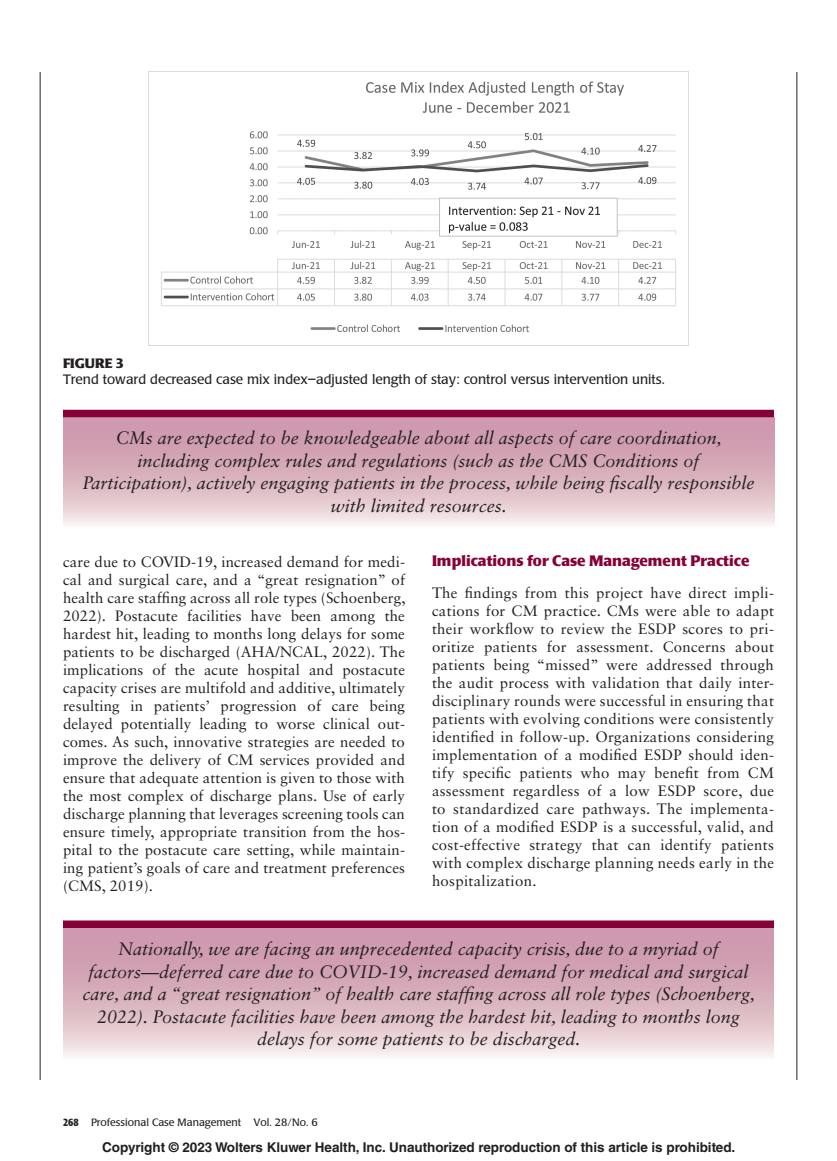
<style>
.page{position:relative;width:837px;height:1161px;background:#fff}
.page>*{position:absolute;margin:0;border:0;box-sizing:border-box;transform-origin:0 0}
.DisplayQuote{font:italic 18px/22.5px "Sabon LT Std";color:#231f20;text-align:center}
.Para{font:15px/18px "Sabon LT Std";letter-spacing:.01em;color:#231f20;text-align:justify}
.ParaFL{font:15px/18px "Sabon LT Std";letter-spacing:.02em;color:#231f20;text-align:justify}
.t1{font:700 15px "Poppl Laudatio";color:#860037}
.t2{font:700 13.5px "Helvetica LT Std";letter-spacing:-.005em;color:#231f20}
.FigCaption{font:13.5px "Poppl Laudatio";color:#231f20}
.FigCaption-2{font:700 13.5px "Poppl Laudatio";color:#231f20}
.t3{font:10.5px "Poppl Laudatio";color:#231f20}
.s1{font-weight:700;font-stretch:condensed}
</style>
<div class="page">
<hr style="left:40px;top:72px;width:1px;height:1008px;background:#231f20">
<hr style="left:796px;top:72px;width:1px;height:1008px;background:#231f20">
<svg style="left:63px;top:928px;width:711px;height:128px;background:#dbb4c1"></svg>
<div style="left:63px;top:921px;width:711px;height:7px;background:#860037"></div>
<svg style="left:63px;top:417px;width:711px;height:108px;background:#dab4c0"></svg>
<div style="left:63px;top:410px;width:711px;height:7px;background:#860037"></div>
<img style="left:161px;top:72px;width:528px;height:273px">
<p class="FigCaption-2" style="left:63px;top:356px;width:63px">FIGURE 3</p>
<p class="FigCaption" style="left:63px;top:372px;width:603px">Trend toward decreased case mix index–adjusted length of stay: control versus intervention units.</p>
<p class="DisplayQuote" style="left:83px;top:427px;width:673px">CMs are expected to be knowledgeable about all aspects of care coordination, including complex rules and regulations (such as the CMS Conditions of Participation), actively engaging patients in the process, while being fiscally responsible with limited resources.</p>
<p class="Para" style="left:63px;top:552px;width:344px">care due to COVID-19, increased demand for medi&shy;cal and surgical care, and a “great resignation” of health care staffing across all role types (Schoenberg, 2022). Postacute facilities have been among the hardest hit, leading to months long delays for some patients to be discharged (AHA/NCAL, 2022). The implications of the acute hospital and postacute capacity crises are multifold and additive, ultimately resulting in patients’ progression of care being delayed potentially leading to worse clinical out&shy;comes. As such, innovative strategies are needed to improve the delivery of CM services provided and ensure that adequate attention is given to those with the most complex of discharge plans. Use of early discharge planning that leverages screening tools can ensure timely, appropriate transition from the hos&shy;pital to the postacute care setting, while maintain&shy;ing patient’s goals of care and treatment preferences (CMS, 2019).</p>
<h2 class="t1" style="left:432px;top:553px;width:319px">Implications for Case Management Practice</h2>
<p class="ParaFL" style="left:432px;top:584px;width:344px">The findings from this project have direct impli&shy;cations for CM practice. CMs were able to adapt their workflow to review the ESDP scores to pri&shy;oritize patients for assessment. Concerns about patients being “missed” were addressed through the audit process with validation that daily inter&shy;disciplinary rounds were successful in ensuring that patients with evolving conditions were consistently identified in follow-up. Organizations considering implementation of a modified ESDP should iden&shy;tify specific patients who may benefit from CM assessment regardless of a low ESDP score, due to standardized care pathways. The implementa&shy;tion of a modified ESDP is a successful, valid, and cost-effective strategy that can identify patients with complex discharge planning needs early in the hospitalization.</p>
<p class="DisplayQuote" style="left:82px;top:937px;width:674px">Nationally, we are facing an unprecedented capacity crisis, due to a myriad of factors—deferred care due to COVID-19, increased demand for medical and surgical care, and a “great resignation” of health care staffing across all role types (Schoenberg, 2022). Postacute facilities have been among the hardest hit, leading to months long delays for some patients to be discharged.</p>
<p class="t3" style="left:63px;top:1117px;width:256px"><span class="s1">268</span> Professional Case Management Vol. 28/No. 6</p>
<p class="t2" style="left:102px;top:1139px;width:635px">Copyright © 2023 Wolters Kluwer Health, Inc. Unauthorized reproduction of this article is prohibited.</p>
</div>
